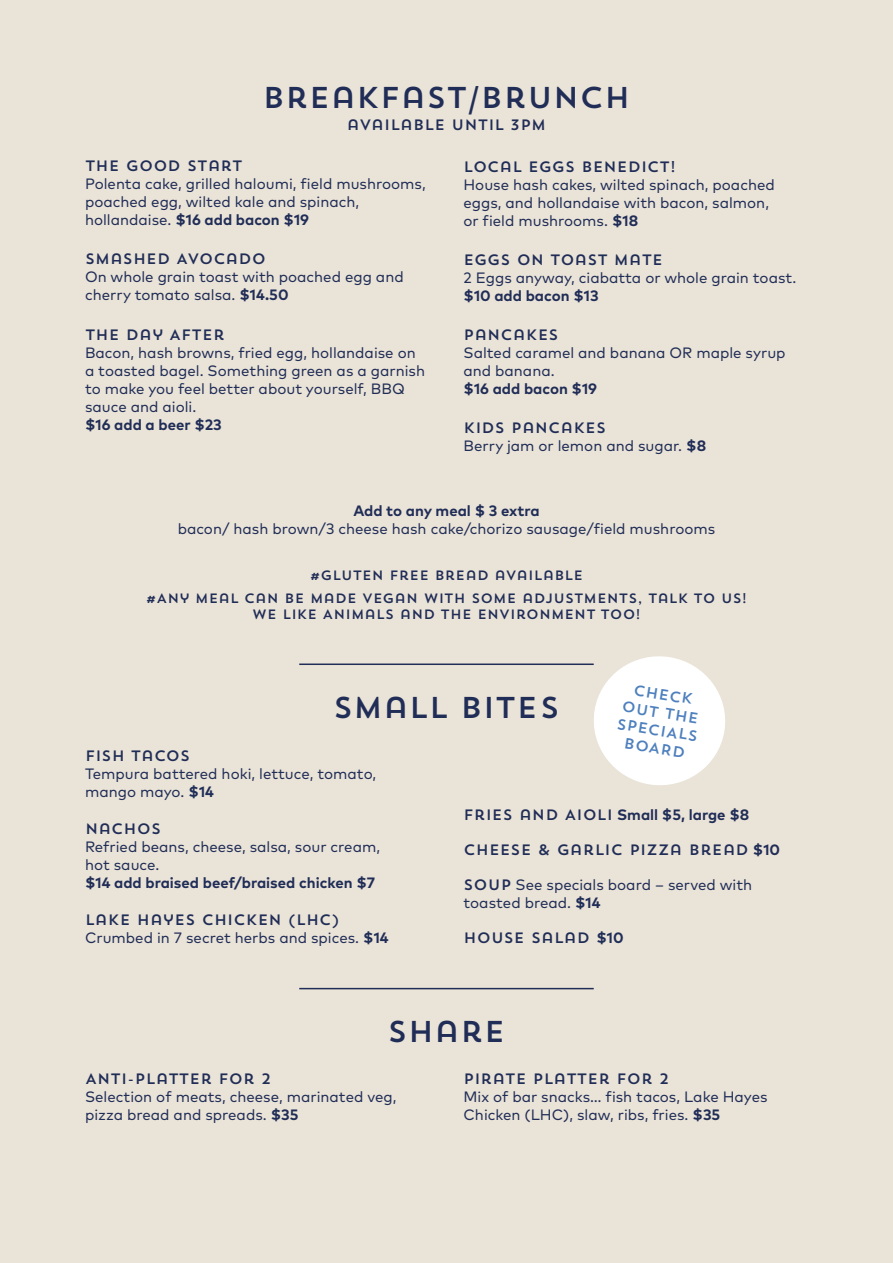
<style>
.page{position:relative;width:893px;height:1263px;background:#eae3d7}
.page>*{position:absolute;margin:0;border:0;box-sizing:border-box;transform-origin:0 0}
.t1{font:30px "Trend Sans One";color:#202d57}
.t2{font:15px/18px "Mark Pro";color:#202d57}
.t3{font:15px "Trend Sans One";color:#202d57}
.t4{font:700 15px "Mark Pro";color:#202d57}
.t5{font:15px/18px "Trend Sans One";color:#4e80bd;text-align:center}
.t6{font:13.5px/22.5px "Trend Sans One";color:#202d57;text-align:center}
.s1{font-weight:700}
.s2{font-family:"Trend Sans One";font-weight:400}
.s3{font-family:"Mark Pro";font-weight:700}
.s4{font-family:"Trend Sans One"}
</style>
<div class="page">
<hr style="left:299px;top:663px;width:295px;height:2px;background:#202d57">
<hr style="left:299px;top:988px;width:295px;height:1px;background:#202d57">
<hr style="left:892px;top:384px;width:1px;height:131px;background:#202d57">
<hr style="left:892px;top:1119px;width:1px;height:66px;background:#202d57">
<svg style="left:589px;top:656px;width:136px;height:129px"></svg>
<h1 class="t1" style="left:262px;top:78px;width:370px">BREAKFAST/BRUNCH</h1>
<p class="t3" style="left:347px;top:115px;width:201px">AVAILABLE UNTIL 3PM</p>
<p class="t3" style="left:85px;top:156px;width:159px">THE GOOD START</p>
<p class="t2" style="left:85px;top:174px;width:342px">Polenta cake, grilled haloumi, field mushrooms, poached egg, wilted kale and spinach, hollandaise. <span class="s1">$16 add bacon $19</span></p>
<p class="t3" style="left:85px;top:249px;width:183px">SMASHED AVOCADO</p>
<p class="t2" style="left:85px;top:267px;width:320px">On whole grain toast with poached egg and cherry tomato salsa. <span class="s1">$14.50</span></p>
<p class="t3" style="left:85px;top:325px;width:141px">THE DAY AFTER</p>
<p class="t2" style="left:85px;top:342px;width:341px">Bacon, hash browns, fried egg, hollandaise on a toasted bagel. Something green as a garnish to make you feel better about yourself, BBQ sauce and aioli.</p>
<p class="t4" style="left:85px;top:413px;width:138px">$16 add a beer $23</p>
<p class="t3" style="left:463px;top:157px;width:214px">LOCAL EGGS BENEDICT!</p>
<p class="t2" style="left:463px;top:174px;width:313px">House hash cakes, wilted spinach, poached eggs, and hollandaise with bacon, salmon, or field mushrooms. <span class="s1">$18</span></p>
<p class="t3" style="left:463px;top:250px;width:201px">EGGS ON TOAST MATE</p>
<p class="t2" style="left:463px;top:267px;width:335px">2 Eggs anyway, ciabatta or whole grain toast.</p>
<p class="t4" style="left:463px;top:284px;width:137px">$10 add bacon $13</p>
<p class="t3" style="left:463px;top:325px;width:97px">PANCAKES</p>
<p class="t2" style="left:463px;top:343px;width:324px">Salted caramel and banana OR maple syrup and banana.</p>
<p class="t4" style="left:463px;top:377px;width:135px">$16 add bacon $19</p>
<p class="t3" style="left:463px;top:419px;width:144px">KIDS PANCAKES</p>
<p class="t2" style="left:463px;top:436px;width:244px">Berry jam or lemon and sugar. <span class="s1">$8</span></p>
<p class="t4" style="left:353px;top:499px;width:188px">Add to any meal $ 3 extra</p>
<p class="t2" style="left:178px;top:518px;width:539px">bacon/ hash brown/3 cheese hash cake/chorizo sausage/field mushrooms</p>
<p class="t6" style="left:146px;top:564px;width:603px">#GLUTEN FREE BREAD AVAILABLE<br>#ANY MEAL CAN BE MADE VEGAN WITH SOME ADJUSTMENTS, TALK TO US!</p>
<p class="t6" style="left:252px;top:602px;width:390px">WE LIKE ANIMALS AND THE ENVIRONMENT TOO!</p>
<h1 class="t1" style="left:333px;top:688px;width:228px">SMALL BITES</h1>
<p class="t5" style="left:624px;top:679px;width:84px;rotate:9deg">CHECK<br>OUT THE<br>SPECIALS<br>BOARD</p>
<p class="t3" style="left:85px;top:746px;width:107px">FISH TACOS</p>
<p class="t2" style="left:85px;top:763px;width:293px">Tempura battered hoki, lettuce, tomato, mango mayo. <span class="s1">$14</span></p>
<p class="t3" style="left:85px;top:819px;width:78px">NACHOS</p>
<p class="t2" style="left:85px;top:836px;width:297px">Refried beans, cheese, salsa, sour cream, hot sauce.</p>
<p class="t4" style="left:85px;top:871px;width:292px">$14 add braised beef/braised chicken $7</p>
<p class="t3" style="left:85px;top:910px;width:256px">LAKE HAYES CHICKEN (LHC)</p>
<p class="t2" style="left:85px;top:927px;width:305px">Crumbed in 7 secret herbs and spices. <span class="s1">$14</span></p>
<p class="t4" style="left:463px;top:803px;width:287px"><span class="s2">FRIES AND AIOLI</span> Small $5, large $8</p>
<p class="t3" style="left:463px;top:840px;width:318px">CHEESE &amp; GARLIC PIZZA BREAD <span class="s3">$10</span></p>
<p class="t2" style="left:463px;top:874px;width:290px"><span class="s4">SOUP</span> See specials board – served with toasted bread. <span class="s1">$14</span></p>
<p class="t3" style="left:463px;top:928px;width:162px">HOUSE SALAD <span class="s3">$10</span></p>
<h1 class="t1" style="left:388px;top:1012px;width:119px">SHARE</h1>
<p class="t3" style="left:85px;top:1069px;width:188px">ANTI-PLATTER FOR 2</p>
<p class="t2" style="left:85px;top:1086px;width:313px">Selection of meats, cheese, marinated veg, pizza bread and spreads. <span class="s1">$35</span></p>
<p class="t3" style="left:463px;top:1069px;width:207px">PIRATE PLATTER FOR 2</p>
<p class="t2" style="left:463px;top:1086px;width:306px">Mix of bar snacks… fish tacos, Lake Hayes<br>Chicken (LHC), slaw, ribs, fries. <span class="s1">$35</span></p>
</div>
